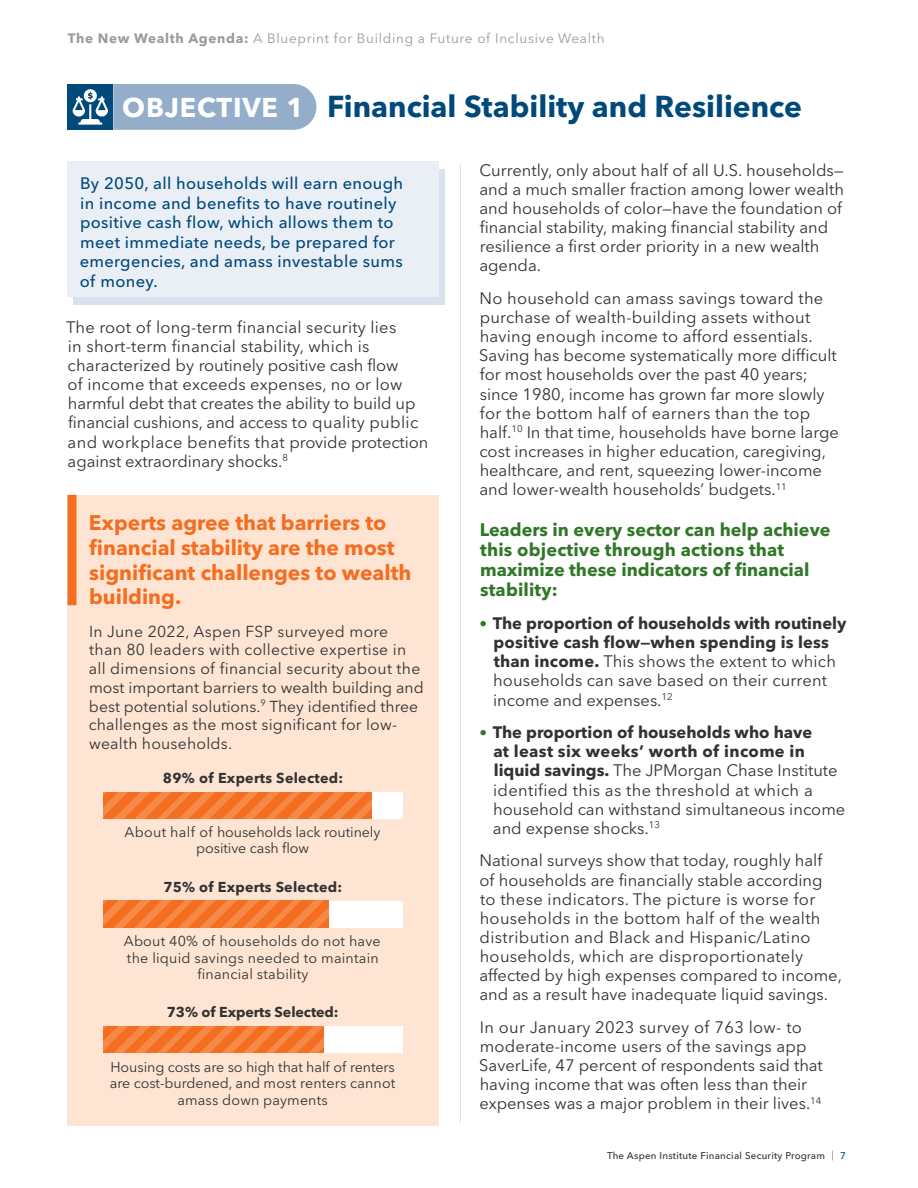
<style>
.page{position:relative;width:918px;height:1188px;background:#fff}
.page>*{position:absolute;margin:0;border:0;box-sizing:border-box;transform-origin:0 0}
.Object_Header{font:700 30px "Avenir Next LT Pro";color:#00497b}
.Blue_Callout_Box_Tit{font:700 21px/24.8px "Avenir Next LT Pro";color:#f36e21}
.Paragraph_1{font:700 18px/20.2px "Avenir Next LT Pro";color:#317728}
.Paragraph_1-2{font:16.5px/19.2px "Avenir Next LT Pro";color:#333233}
.Intro_Text{font:500 16.5px/19.5px "Avenir Next LT Pro";letter-spacing:.02em;color:#00497b}
.t1{font:700 16.5px/19.2px "Avenir Next LT Pro";color:#333233}
.Blue_Callout_Box{font:15.75px/18.8px "Avenir Next LT Pro";letter-spacing:.015em;color:#333233}
.Paragraph_1-3{font:14.25px/16.5px "Avenir Next LT Pro";letter-spacing:.01em;color:#333233;text-align:center}
.Paragraph_1-4{font:700 14.25px "Avenir Next LT Pro";letter-spacing:.015em;color:#333233}
.Paragraph_1-5{font:700 14.25px "Avenir Next LT Pro";letter-spacing:-.005em;color:#333233}
.t2{font:13.5px "Avenir Next LT Pro";letter-spacing:.05em;color:#999b9e}
.t3{font:500 9.75px "Avenir Next LT Pro";letter-spacing:.025em;color:#333233}
.s1{font-weight:700}
.s2{font-size:27px;color:#fff}
.s3{font-size:15.15px;color:#317728}
.s4{font-weight:400}
.s5{font-weight:700;font-size:15.15px;color:#317728}
.s6{font-weight:300}
.s7{color:#00497b}
</style>
<div class="page">
<div style="left:74px;top:169px;width:371px;height:135px;background:#d9e1ed"></div>
<div style="left:68px;top:162px;width:371px;height:135px;background:#eaeff5"></div>
<hr style="left:460px;top:164px;width:1px;height:959px;background:#dcdddf">
<div style="left:68px;top:84px;width:45px;height:46px;background:#00497b"></div>
<svg style="left:73px;top:84px;width:243px;height:46px;background:#89a7c4"></svg>
<div style="left:68px;top:495px;width:371px;height:631px;background:#fee5d3"></div>
<div style="left:104px;top:792px;width:299px;height:27px;background:#fff"></div>
<div style="left:104px;top:901px;width:299px;height:27px;background:#fff"></div>
<div style="left:104px;top:1026px;width:299px;height:27px;background:#fff"></div>
<svg style="left:104px;top:792px;width:268px;height:27px;background:#f47931"></svg>
<svg style="left:104px;top:901px;width:225px;height:27px;background:#f47930"></svg>
<svg style="left:104px;top:1026px;width:219px;height:27px;background:#f47930"></svg>
<div style="left:68px;top:495px;width:8px;height:110px;background:#f36e21"></div>
<p class="t2" style="left:68px;top:30px;width:538px"><span class="s1">The New Wealth Agenda:</span> A Blueprint for Building a Future of Inclusive Wealth</p>
<p class="Object_Header" style="left:122px;top:88px;width:681px"><span class="s2">OBJECTIVE 1</span> Financial Stability and Resilience</p>
<p class="Paragraph_1-2" style="left:479px;top:160px;width:366px">Currently, only about half of all U.S. households— and a much smaller fraction among lower wealth and households of color—have the foundation of financial stability, making financial stability and resilience a first order priority in a new wealth agenda.</p>
<p class="Paragraph_1-2" style="left:479px;top:289px;width:361px">No household can amass savings toward the purchase of wealth-building assets without having enough income to afford essentials.<br>Saving has become systematically more difficult for most households over the past 40 years; since 1980, income has grown far more slowly for the bottom half of earners than the top half.<sup>10</sup> In that time, households have borne large cost increases in higher education, caregiving, healthcare, and rent, squeezing lower-income and lower-wealth households’ budgets.<sup>11</sup></p>
<p class="Paragraph_1" style="left:480px;top:519px;width:352px">Leaders in every sector can help achieve this objective through actions that maximize these indicators of financial stability:</p>
<p class="t1" style="left:493px;top:614px;width:355px;text-indent:-14px"><span class="s3">•</span> The proportion of households with routinely positive cash flow—when spending is less than income. <span class="s4">This shows the extent to which households can save based on their current income and expenses.</span><sup>12</sup></p>
<p class="Paragraph_1-2" style="left:493px;top:723px;width:354px;text-indent:-13px"><span class="s5">•</span> <span class="s1">The proportion of households who have<br>at least six weeks’ worth of income in liquid savings.</span> The JPMorgan Chase Institute identified this as the threshold at which a household can withstand simultaneous income and expense shocks.<sup>13</sup></p>
<p class="Paragraph_1-2" style="left:479px;top:851px;width:364px">National surveys show that today, roughly half<br>of households are financially stable according to these indicators. The picture is worse for households in the bottom half of the wealth distribution and Black and Hispanic/Latino households, which are disproportionately affected by high expenses compared to income, and as a result have inadequate liquid savings.</p>
<p class="Paragraph_1-2" style="left:479px;top:1018px;width:345px">In our January 2023 survey of 763 low- to moderate-income users of the savings app SaverLife, 47 percent of respondents said that having income that was often less than their expenses was a major problem in their lives.<sup>14</sup></p>
<p class="Intro_Text" style="left:80px;top:174px;width:325px">By 2050, all households will earn enough in income and benefits to have routinely positive cash flow, which allows them to meet immediate needs, be prepared for emergencies, and amass investable sums of money.</p>
<p class="Paragraph_1-2" style="left:66px;top:317px;width:364px">The root of long-term financial security lies<br>in short-term financial stability, which is characterized by routinely positive cash flow<br>of income that exceeds expenses, no or low harmful debt that creates the ability to build up financial cushions, and access to quality public and workplace benefits that provide protection against extraordinary shocks.<sup>8</sup></p>
<p class="Blue_Callout_Box_Tit" style="left:89px;top:510px;width:324px">Experts agree that barriers to financial stability are the most significant challenges to wealth building.</p>
<p class="Blue_Callout_Box" style="left:89px;top:622px;width:337px">In June 2022, Aspen FSP surveyed more than 80 leaders with collective expertise in all dimensions of financial security about the most important barriers to wealth building and best potential solutions.<sup>9</sup> They identified three challenges as the most significant for low&shy;wealth households.</p>
<p class="Paragraph_1-4" style="left:163px;top:769px;width:182px">89% of Experts Selected:</p>
<p class="Paragraph_1-3" style="left:125px;top:824px;width:257px">About half of households lack routinely positive cash flow</p>
<p class="Paragraph_1-4" style="left:163px;top:878px;width:180px">75% of Experts Selected:</p>
<p class="Paragraph_1-3" style="left:124px;top:933px;width:258px">About 40% of households do not have the liquid savings needed to maintain financial stability</p>
<p class="Paragraph_1-5" style="left:167px;top:1004px;width:173px">73% of Experts Selected:</p>
<p class="Paragraph_1-3" style="left:110px;top:1058px;width:287px">Housing costs are so high that half of renters are cost-burdened, and most renters cannot amass down payments</p>
<p class="t3" style="left:607px;top:1149px;width:240px">The Aspen Institute Financial Security Program <span class="s6">|</span> <span class="s7">7</span></p>
</div>
